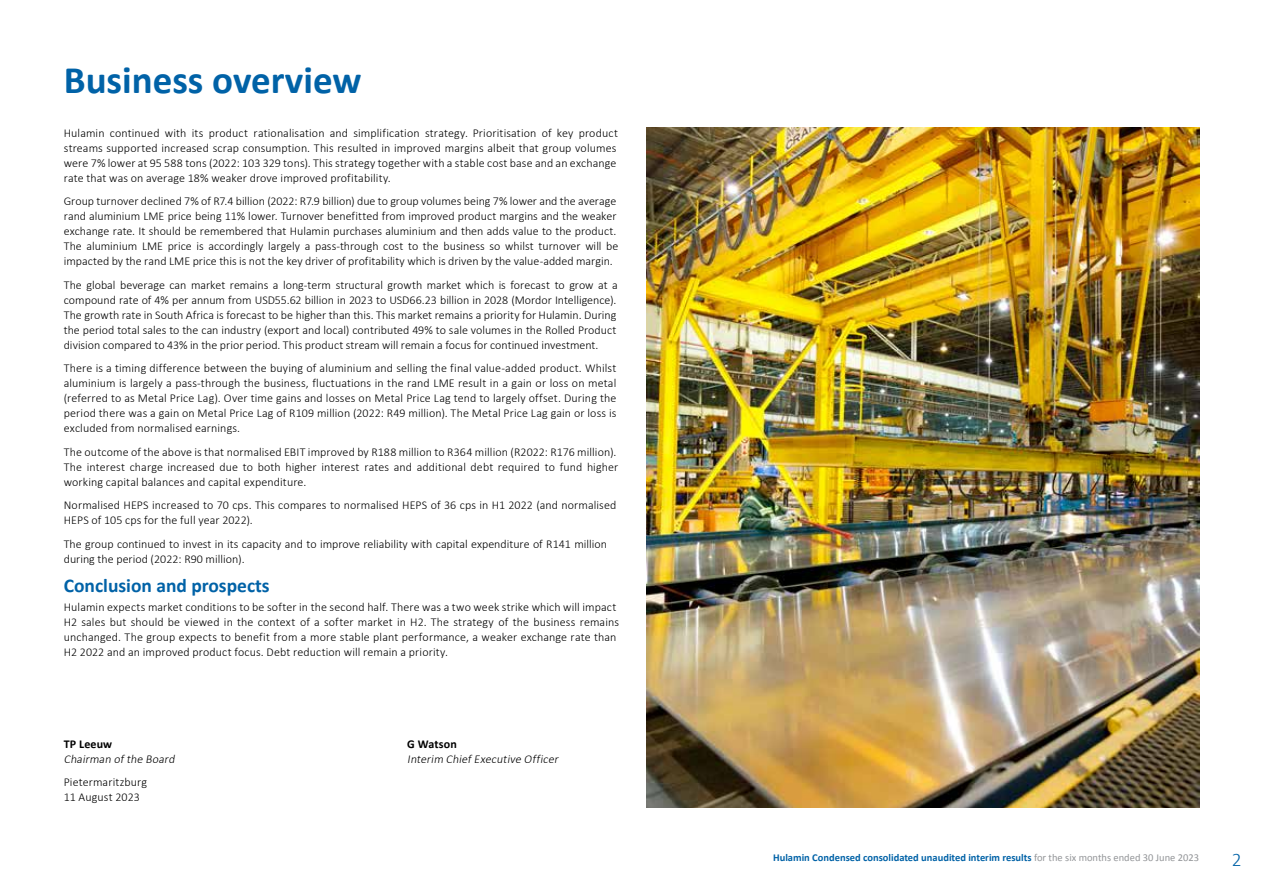
<style>
.page{position:relative;width:1263px;height:893px;background:#fff}
.page>*{position:absolute;margin:0;border:0;box-sizing:border-box;transform-origin:0 0}
.t1{font:700 39px "Calibri";color:#0062a7}
.t2{font:700 19.5px "Calibri";color:#0062a7}
.t3{font:300 19.5px "Calibri";color:#0062a7}
.t4{font:300 12px/15px "Calibri";letter-spacing:.005em;color:#000}
.t5{font:italic 300 12px "Calibri";color:#000}
.t6{font:700 12px "Calibri";letter-spacing:.015em;color:#000}
.t7{font:700 10.5px "Calibri";color:#0062a7}
.s1{font-weight:400;color:#939598}
</style>
<div class="page">
<img style="left:646px;top:128px;width:553px;height:680px">
<h1 class="t1" style="left:64px;top:55px;width:299px">Business overview</h1>
<p class="t4" style="left:64px;top:125px;width:556px">Hulamin continued with its product rationalisation and simplification strategy. Prioritisation of key product streams supported increased scrap consumption. This resulted in improved margins albeit that group volumes were 7% lower at 95 588 tons (2022: 103 329 tons). This strategy together with a stable cost base and an exchange rate that was on average 18% weaker drove improved profitability.</p>
<p class="t4" style="left:64px;top:193px;width:556px">Group turnover declined 7% of R7.4 billion (2022: R7.9 billion) due to group volumes being 7% lower and the average rand aluminium LME price being 11% lower. Turnover benefitted from improved product margins and the weaker exchange rate. It should be remembered that Hulamin purchases aluminium and then adds value to the product.<br>The aluminium LME price is accordingly largely a pass-through cost to the business so whilst turnover will be impacted by the rand LME price this is not the key driver of profitability which is driven by the value-added margin.</p>
<p class="t4" style="left:64px;top:277px;width:556px">The global beverage can market remains a long-term structural growth market which is forecast to grow at a compound rate of 4% per annum from USD55.62 billion in 2023 to USD66.23 billion in 2028 (Mordor Intelligence).<br>The growth rate in South Africa is forecast to be higher than this. This market remains a priority for Hulamin. During the period total sales to the can industry (export and local) contributed 49% to sale volumes in the Rolled Product division compared to 43% in the prior period. This product stream will remain a focus for continued investment.</p>
<p class="t4" style="left:64px;top:360px;width:554px;text-align:justify">There is a timing difference between the buying of aluminium and selling the final value-added product. Whilst aluminium is largely a pass-through the business, fluctuations in the rand LME result in a gain or loss on metal (referred to as Metal Price Lag). Over time gains and losses on Metal Price Lag tend to largely offset. During the period there was a gain on Metal Price Lag of R109 million (2022: R49 million). The Metal Price Lag gain or loss is excluded from normalised earnings.</p>
<p class="t4" style="left:64px;top:444px;width:556px">The outcome of the above is that normalised EBIT improved by R188 million to R364 million (R2022: R176 million).<br>The interest charge increased due to both higher interest rates and additional debt required to fund higher working capital balances and capital expenditure.</p>
<p class="t4" style="left:64px;top:497px;width:554px">Normalised HEPS increased to 70 cps. This compares to normalised HEPS of 36 cps in H1 2022 (and normalised<br>HEPS of 105 cps for the full year 2022).</p>
<p class="t4" style="left:64px;top:536px;width:545px">The group continued to invest in its capacity and to improve reliability with capital expenditure of R141 million during the period (2022: R90 million).</p>
<h2 class="t2" style="left:64px;top:573px;width:207px">Conclusion and prospects</h2>
<p class="t4" style="left:64px;top:599px;width:557px">Hulamin expects market conditions to be softer in the second half. There was a two week strike which will impact H2 sales but should be viewed in the context of a softer market in H2. The strategy of the business remains unchanged. The group expects to benefit from a more stable plant performance, a weaker exchange rate than H2 2022 and an improved product focus. Debt reduction will remain a priority.</p>
<p class="t6" style="left:64px;top:736px;width:50px">TP Leeuw</p>
<p class="t6" style="left:407px;top:736px;width:51px">G Watson</p>
<p class="t5" style="left:64px;top:751px;width:115px">Chairman ofthe Board</p>
<p class="t5" style="left:407px;top:751px;width:155px">Interim ChiefExecutive Officer</p>
<p class="t4" style="left:64px;top:774px;width:85px">Pietermaritzburg<br>11 August 2023</p>
<p class="t7" style="left:773px;top:851px;width:428px">Hulamin Condensed consolidated unaudited interim results <span class="s1">for the six months ended 30 June 2023</span></p>
<h2 class="t3" style="left:1232px;top:847px;width:11px">2</h2>
</div>
